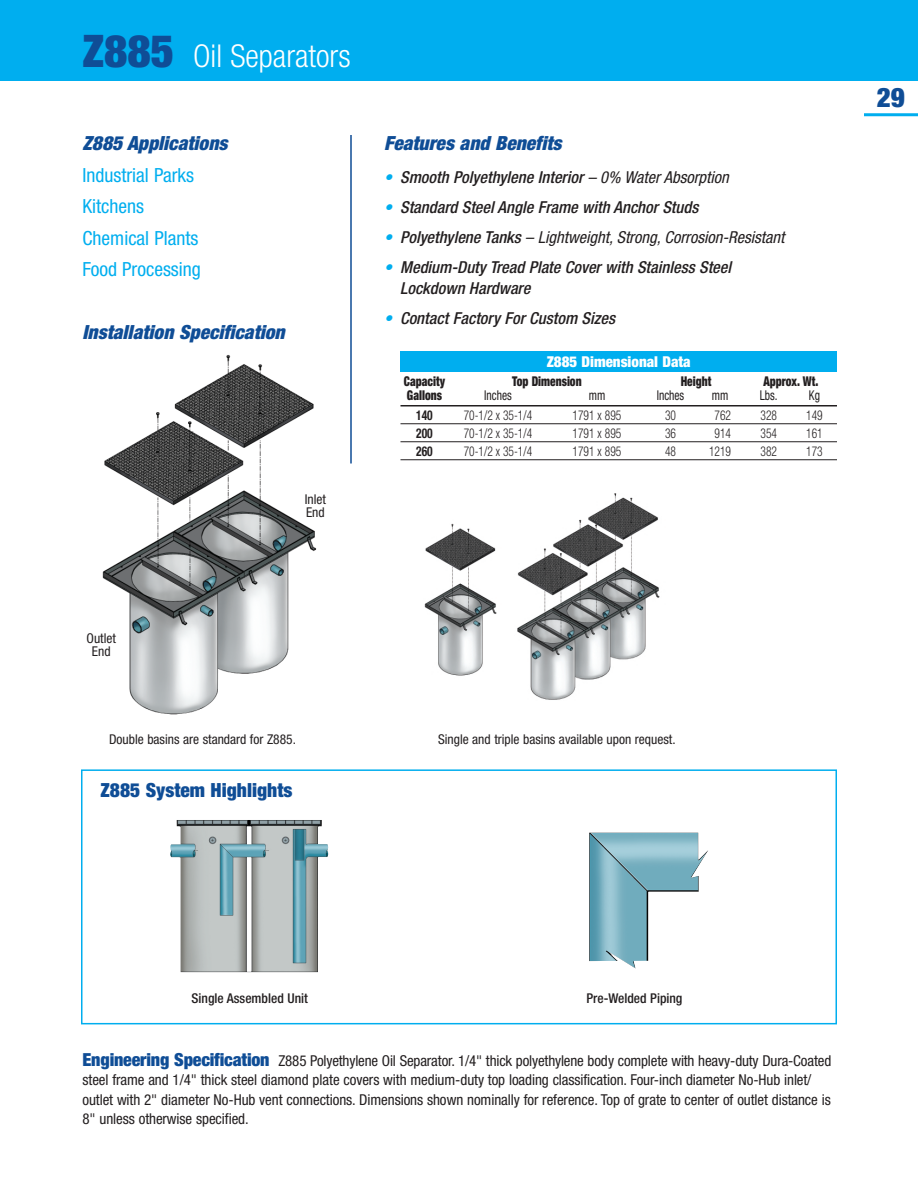
<style>
.page{position:relative;width:918px;height:1188px;background:#fff}
.page>*{position:absolute;margin:0;border:0;box-sizing:border-box;transform-origin:0 0}
.t1{font:300 condensed 31.5px "Helvetica Neue";color:#fff}
.t2{font:900 condensed 27px "Helvetica Neue";color:#0f4d96}
.t3{font:italic 900 condensed 19.5px "Helvetica Neue";color:#0f4d96}
.t4{font:condensed 19.5px/31.5px "Helvetica Neue";color:#00aeef}
.t5{font:900 condensed 19.5px "Helvetica Neue";color:#0f4d96}
.t6{font:italic 500 condensed 16.5px/21px "Helvetica Neue";color:#231f20}
.t7{font:italic condensed 16.5px "Helvetica Neue";color:#231f20}
.t8{font:condensed 15px/19.5px "Helvetica Neue";letter-spacing:-.005em;color:#231f20}
.t9{font:900 condensed 15px "Helvetica Neue";color:#fff}
.t10{font:300 condensed 13.5px "Helvetica Neue";color:#231f20;scale:.85 1}
.t11{font:condensed 13.5px/13.5px "Helvetica Neue";color:#231f20;text-align:center}
.t12{font:900 condensed 13.5px "Helvetica Neue";color:#231f20;scale:.85 1}
.t13{font:500 condensed 13.5px "Helvetica Neue";color:#231f20}
.t14{font:condensed 13.5px "Helvetica Neue";color:#231f20;scale:.85 1}
.t15{font:700 condensed 13.5px "Helvetica Neue";color:#231f20;scale:.85 1}
.s1{font-weight:900;font-size:45px;color:#0f4d96}
.s2{font-weight:400;color:#00aeef}
.s3{font-weight:400}
.s4{color:#00aeef}
.s5{font-weight:500}
.s6{font-weight:900;font-size:18px;color:#0f4d96}
</style>
<div class="page">
<div style="left:0;top:0;width:918px;height:81px;background:#00aeef"></div>
<hr style="left:864px;top:113px;width:54px;height:3px;background:#00aeef">
<img style="left:102px;top:354px;width:215px;height:361px">
<hr style="left:350px;top:135px;width:2px;height:329px;background:#0f4d96">
<hr style="left:400px;top:405px;width:437px;height:1px;background:#231f20">
<hr style="left:400px;top:423px;width:437px;height:1px;background:#231f20">
<hr style="left:400px;top:441px;width:437px;height:1px;background:#231f20">
<hr style="left:400px;top:459px;width:437px;height:1px;background:#231f20">
<div style="left:400px;top:351px;width:437px;height:20px;background:#00aeef"></div>
<div style="left:81px;top:769px;width:756px;height:255px;border:2px solid #00aeef"></div>
<img style="left:589px;top:833px;width:119px;height:135px">
<img style="left:170px;top:820px;width:158px;height:152px">
<div style="left:81px;top:632px;width:41px;height:40px;background:#fff"></div>
<img style="left:424px;top:494px;width:236px;height:206px">
<h1 class="t1" style="left:82px;top:45px;width:270px"><span class="s1">Z885</span> Oil Separators</h1>
<h3 class="t3" style="left:82px;top:136px;width:147px">Z885 Applications</h3>
<h3 class="t4" style="left:82px;top:161px;width:120px">Industrial Parks<br>Kitchens<br>Chemical Plants<br>Food Processing</h3>
<h3 class="t3" style="left:82px;top:325px;width:204px">Installation Specification</h3>
<p class="t11" style="left:305px;top:493px;width:23px;text-align:left">Inlet<br>End</p>
<h3 class="t3" style="left:384px;top:136px;width:179px">Features and Benefits</h3>
<p class="t6" style="left:384px;top:168px;width:346px"><span class="s2">•</span> Smooth Polyethylene Interior <span class="s3">– 0% Water Absorption</span></p>
<p class="t6" style="left:384px;top:198px;width:316px"><span class="s2">•</span> Standard Steel Angle Frame with Anchor Studs</p>
<p class="t7" style="left:384px;top:232px;width:402px"><span class="s4">•</span> <span class="s5">Polyethylene Tanks</span> – Lightweight, Strong, Corrosion-Resistant</p>
<p class="t6" style="left:400px;top:258px;width:333px;text-indent:-16px"><span class="s2">•</span> Medium-Duty Tread Plate Cover with Stainless Steel<br>Lockdown Hardware</p>
<p class="t6" style="left:384px;top:309px;width:233px"><span class="s2">•</span> Contact Factory For Custom Sizes</p>
<p class="t9" style="left:547px;top:356px;width:146px">Z885 Dimensional Data</p>
<p class="t12" style="left:404px;top:376px;width:50px">Capacity</p>
<p class="t12" style="left:512px;top:376px;width:83px">Top Dimension</p>
<p class="t12" style="left:681px;top:376px;width:38px">Height</p>
<p class="t12" style="left:764px;top:376px;width:66px">Approx. Wt.</p>
<p class="t12" style="left:407px;top:390px;width:43px">Gallons</p>
<p class="t14" style="left:484px;top:390px;width:34px">Inches</p>
<p class="t14" style="left:589px;top:390px;width:21px">mm</p>
<p class="t14" style="left:657px;top:390px;width:34px">Inches</p>
<p class="t14" style="left:712px;top:390px;width:21px">mm</p>
<p class="t14" style="left:760px;top:390px;width:22px">Lbs.</p>
<p class="t14" style="left:809px;top:390px;width:15px">Kg</p>
<p class="t15" style="left:416px;top:411px;width:21px">140</p>
<p class="t10" style="left:464px;top:411px;width:82px">70-1/2 x 35-1/4</p>
<p class="t10" style="left:573px;top:411px;width:59px">1791 x 895</p>
<p class="t10" style="left:665px;top:411px;width:14px">30</p>
<p class="t10" style="left:715px;top:411px;width:21px">762</p>
<p class="t10" style="left:760px;top:411px;width:21px">328</p>
<p class="t10" style="left:806px;top:411px;width:21px">149</p>
<p class="t15" style="left:416px;top:429px;width:21px">200</p>
<p class="t10" style="left:464px;top:429px;width:82px">70-1/2 x 35-1/4</p>
<p class="t10" style="left:573px;top:429px;width:59px">1791 x 895</p>
<p class="t10" style="left:665px;top:429px;width:14px">36</p>
<p class="t10" style="left:715px;top:429px;width:21px">914</p>
<p class="t10" style="left:760px;top:429px;width:21px">354</p>
<p class="t10" style="left:806px;top:429px;width:21px">161</p>
<p class="t15" style="left:416px;top:447px;width:21px">260</p>
<p class="t10" style="left:464px;top:447px;width:82px">70-1/2 x 35-1/4</p>
<p class="t10" style="left:573px;top:447px;width:59px">1791 x 895</p>
<p class="t10" style="left:665px;top:447px;width:14px">48</p>
<p class="t10" style="left:709px;top:447px;width:27px">1219</p>
<p class="t10" style="left:761px;top:447px;width:21px">382</p>
<p class="t10" style="left:806px;top:447px;width:21px">173</p>
<p class="t11" style="left:87px;top:632px;width:31px">Outlet<br>End</p>
<p class="t11" style="left:109px;top:734px;width:188px">Double basins are standard for Z885.</p>
<p class="t11" style="left:438px;top:734px;width:239px">Single and triple basins available upon request.</p>
<h3 class="t5" style="left:100px;top:783px;width:194px">Z885 System Highlights</h3>
<h2 class="t2" style="left:877px;top:88px;width:30px">29</h2>
<p class="t13" style="left:192px;top:993px;width:118px">Single Assembled Unit</p>
<p class="t13" style="left:587px;top:993px;width:97px">Pre-Welded Piping</p>
<p class="t8" style="left:82px;top:1052px;width:750px"><span class="s6">Engineering Specification</span> Z885 Polyethylene Oil Separator. 1/4" thick polyethylene body complete with heavy-duty Dura-Coated steel frame and 1/4" thick steel diamond plate covers with medium-duty top loading classification. Four-inch diameter No-Hub inlet/ outlet with 2" diameter No-Hub vent connections. Dimensions shown nominally for reference. Top of grate to center of outlet distance is 8" unless otherwise specified.</p>
</div>
